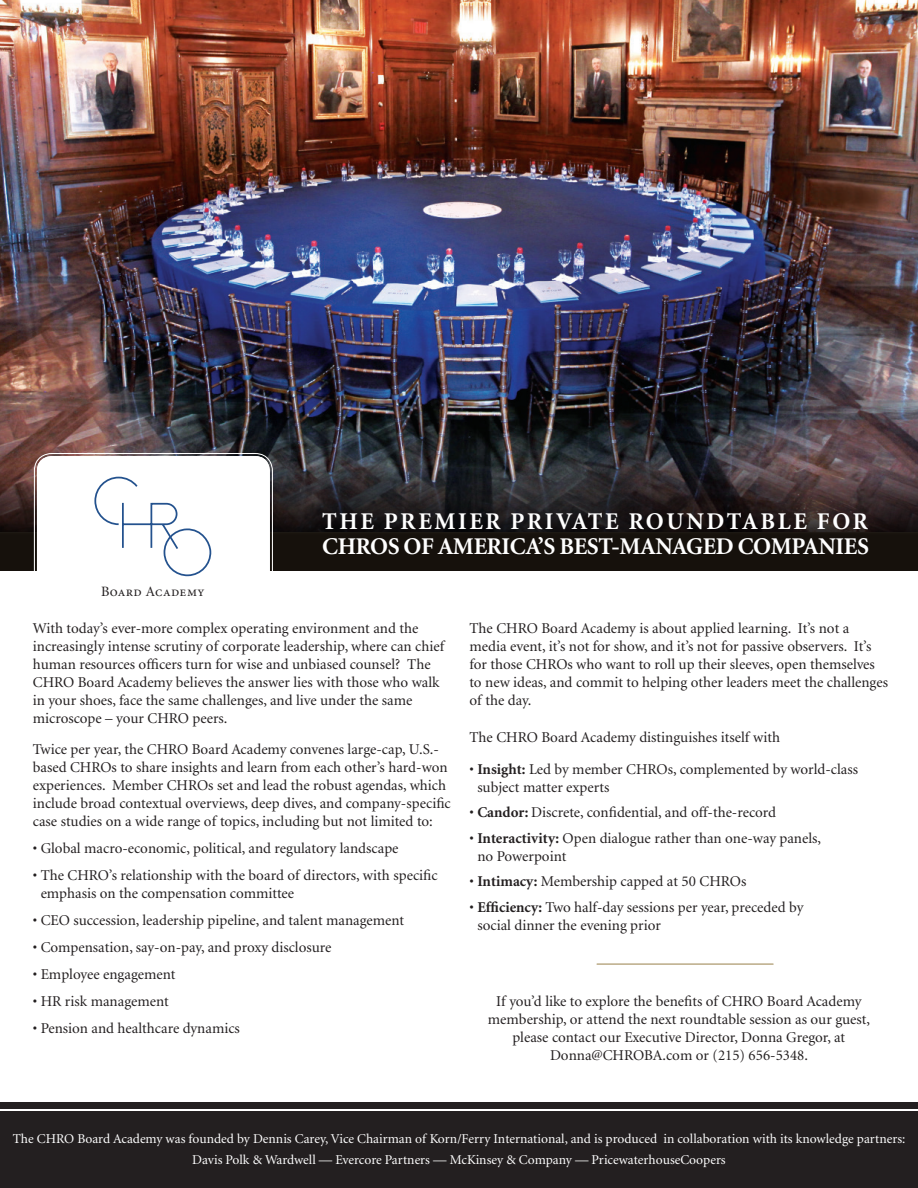
<style>
.page{position:relative;width:918px;height:1188px;background:#fff}
.page>*{position:absolute;margin:0;border:0;box-sizing:border-box;transform-origin:0 0}
.t1{font:700 24px/25.2px "Minion";letter-spacing:.105em;color:#fff}
.t2{font:700 24px "Minion";letter-spacing:-.015em;color:#fff}
.t3{font:15px/18px "Minion";color:#231f20}
.t4{font:14.25px "Minion Regular SC";letter-spacing:.025em;color:#231f20}
.t5{font:13.5px/21px "Minion";color:#fff;text-align:center}
.s1{font-weight:700}
</style>
<div class="page">
<img style="left:0;top:0;width:918px;height:453px">
<svg style="left:0;top:453px;width:918px;height:118px;background:#272121"></svg>
<div style="left:37px;top:456px;width:233px;height:161px;background:#fff;border-radius:15px"></div>
<div style="left:34px;top:453px;width:239px;height:167px;border:1px solid #fff;border-radius:17px"></div>
<div style="left:37px;top:456px;width:233px;height:161px;border:3px solid #fff;border-radius:13px"></div>
<div style="left:0;top:1111px;width:918px;height:77px;background:#231f20"></div>
<hr style="left:597px;top:963px;width:176px;height:1px;background:#c4b697">
<hr style="left:597px;top:964px;width:176px;height:1px;background:#c4b697">
<div style="left:0;top:1102px;width:918px;height:7px;background:#231f20"></div>
<svg style="left:94px;top:476px;width:118px;height:101px"></svg>
<p class="t4" style="left:101px;top:584px;width:105px">Board Academy</p>
<h1 class="t1" style="left:322px;top:509px;width:547px">THE PREMIER PRIVATE ROUNDTABLE FOR<br>CHRO</h1>
<h1 class="t2" style="left:388px;top:534px;width:483px">S OF AMERICA’S BEST-MANAGED COMPANIES</h1>
<p class="t3" style="left:33px;top:619px;width:413px">With today’s ever-more complex operating environment and the increasingly intense scrutiny of corporate leadership, where can chief human resources officers turn for wise and unbiased counsel? The CHRO Board Academy believes the answer lies with those who walk in your shoes, face the same challenges, and live under the same microscope – your CHRO peers.</p>
<p class="t3" style="left:33px;top:741px;width:419px">Twice per year, the CHRO Board Academy convenes large-cap, U.S.- based CHROs to share insights and learn from each other’s hard-won experiences. Member CHROs set and lead the robust agendas, which include broad contextual overviews, deep dives, and company-specific case studies on a wide range of topics, including but not limited to:</p>
<p class="t3" style="left:33px;top:840px;width:367px">• Global macro-economic, political, and regulatory landscape</p>
<p class="t3" style="left:41px;top:867px;width:399px;text-indent:-8px">• The CHRO’s relationship with the board of directors, with specific emphasis on the compensation committee</p>
<p class="t3" style="left:33px;top:912px;width:373px">• CEO succession, leadership pipeline, and talent management</p>
<p class="t3" style="left:33px;top:939px;width:300px">• Compensation, say-on-pay, and proxy disclosure</p>
<p class="t3" style="left:33px;top:966px;width:144px">• Employee engagement</p>
<p class="t3" style="left:33px;top:993px;width:138px">• HR risk management</p>
<p class="t3" style="left:33px;top:1020px;width:209px">• Pension and healthcare dynamics</p>
<p class="t3" style="left:470px;top:619px;width:420px">The CHRO Board Academy is about applied learning. It’s not a media event, it’s not for show, and it’s not for passive observers. It’s for those CHROs who want to roll up their sleeves, open themselves to new ideas, and commit to helping other leaders meet the challenges of the day.</p>
<p class="t3" style="left:470px;top:729px;width:312px">The CHRO Board Academy distinguishes itself with</p>
<p class="t3" style="left:477px;top:760px;width:382px;text-indent:-8px">• <span class="s1">INSIGHT:</span> Led by member CHROs, complemented by world-class subject matter experts</p>
<p class="t3" style="left:470px;top:804px;width:308px">• <span class="s1">CANDOR:</span> Discrete, confidential, and off-the-record</p>
<p class="t3" style="left:477px;top:829px;width:345px;text-indent:-8px">• <span class="s1">INTERACTIVITY:</span> Open dialogue rather than one-way panels, no Powerpoint</p>
<p class="t3" style="left:470px;top:873px;width:278px">• <span class="s1">INTIMACY:</span> Membership capped at 50 CHROs</p>
<p class="t3" style="left:477px;top:898px;width:328px;text-indent:-8px">• <span class="s1">EFFICIENCY:</span> Two half-day sessions per year, preceded by social dinner the evening prior</p>
<p class="t3" style="left:488px;top:993px;width:384px;text-align:center">If you’d like to explore the benefits of CHRO Board Academy membership, or attend the next roundtable session as our guest, please contact our Executive Director, Donna Gregor, at Donna@CHROBA.com or (215) 656-5348.</p>
<p class="t5" style="left:13px;top:1128px;width:894px">The CHRO Board Academy was founded by Dennis Carey, Vice Chairman of Korn/Ferry International, and is produced in collaboration with its knowledge partners:<br>Davis Polk &amp; Wardwell — Evercore Partners — McKinsey &amp; Company — PricewaterhouseCoopers</p>
</div>
